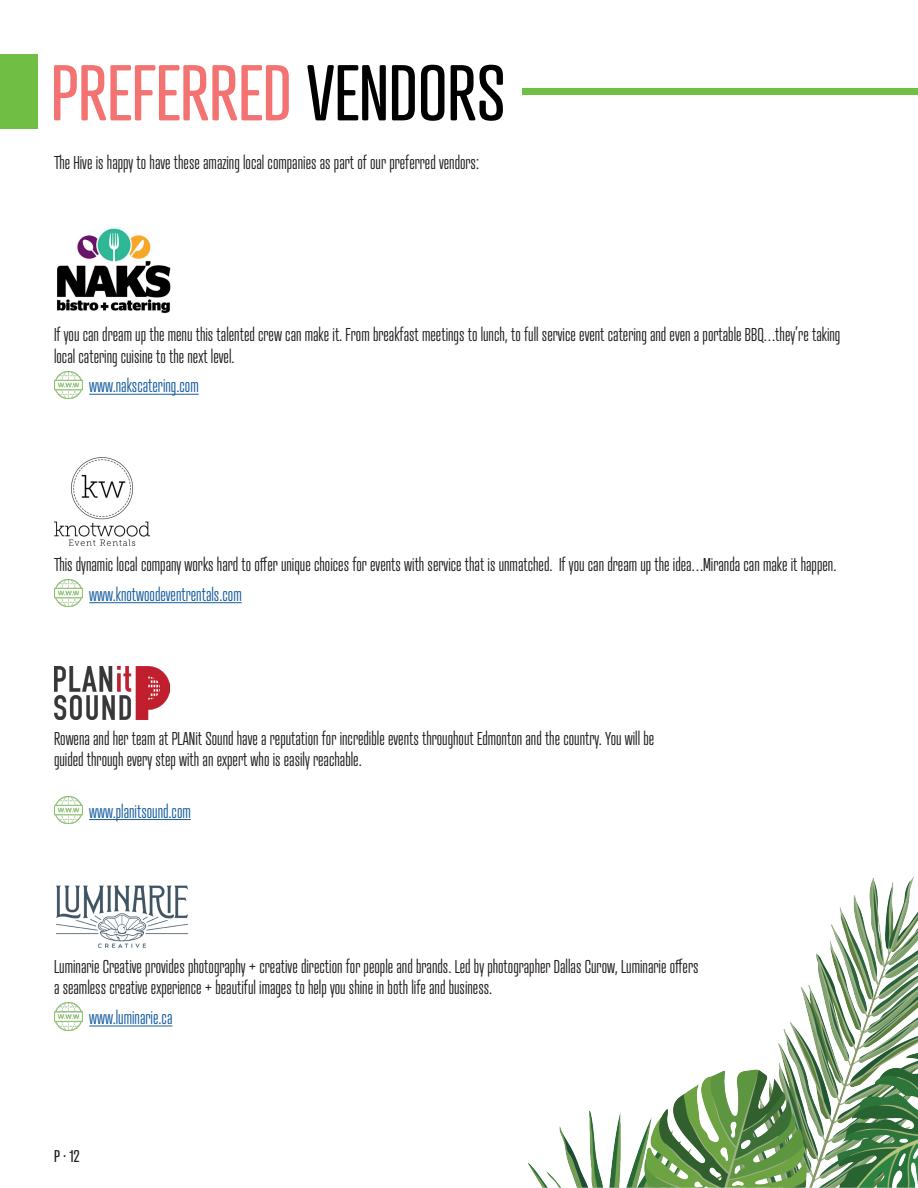
<style>
.page{position:relative;width:918px;height:1188px;background:#fff}
.page>*{position:absolute;margin:0;border:0;box-sizing:border-box;transform-origin:0 0}
.t1{font:76.35px "Atrament";color:#f27371}
.t2{font:300 18px/21.6px "Atrament";color:#231f20}
.t3{font:300 18px "Atrament";color:#175d9e}
.t4{font:16.5px "Atrament";color:#231f20}
.s1{color:#000}
</style>
<div class="page">
<div style="left:0;top:54px;width:38px;height:75px;background:#71be44"></div>
<hr style="left:89px;top:394px;width:110px;height:1px;background:#175d9e">
<hr style="left:89px;top:602px;width:153px;height:1px;background:#175d9e">
<img style="left:528px;top:876px;width:390px;height:312px">
<img style="left:57px;top:228px;width:114px;height:86px">
<img style="left:54px;top:457px;width:96px;height:89px">
<img style="left:54px;top:371px;width:28px;height:27px">
<img style="left:54px;top:580px;width:28px;height:27px">
<div style="left:523px;top:88px;width:395px;height:6px;background:#71be44"></div>
<hr style="left:89px;top:819px;width:102px;height:1px;background:#175d9e">
<img style="left:54px;top:666px;width:115px;height:54px">
<img style="left:54px;top:796px;width:28px;height:28px">
<hr style="left:89px;top:1026px;width:83px;height:1px;background:#175d9e">
<img style="left:56px;top:885px;width:133px;height:63px">
<img style="left:54px;top:1003px;width:28px;height:27px">
<p class="t1" style="left:51px;top:46px;width:456px">PREFERRED <span class="s1">VENDORS</span></p>
<p class="t2" style="left:54px;top:152px;width:427px">The Hive is happy to have these amazing local companies as part of our preferred vendors:</p>
<p class="t2" style="left:54px;top:324px;width:788px">If you can dream up the menu this talented crew can make it. From breakfast meetings to lunch, to full service event catering and even a portable BBQ…they’re taking local catering cuisine to the next level.</p>
<p class="t3" style="left:89px;top:375px;width:111px">www.nakscatering.com</p>
<p class="t2" style="left:54px;top:554px;width:784px">This dynamic local company works hard to offer unique choices for events with service that is unmatched. If you can dream up the idea…Miranda can make it happen.</p>
<p class="t3" style="left:89px;top:584px;width:154px">www.knotwoodeventrentals.com</p>
<p class="t2" style="left:54px;top:727px;width:602px">Rowena and her team at PLANit Sound have a reputation for incredible events throughout Edmonton and the country. You will be guided through every step with an expert who is easily reachable.</p>
<p class="t3" style="left:89px;top:801px;width:103px">www.planitsound.com</p>
<p class="t2" style="left:54px;top:956px;width:646px">Luminarie Creative provides photography + creative direction for people and brands. Led by photographer Dallas Curow, Luminarie offers a seamless creative experience + beautiful images to help you shine in both life and business.</p>
<p class="t3" style="left:89px;top:1007px;width:85px">www.luminarie.ca</p>
<p class="t4" style="left:54px;top:1146px;width:27px">P · 12</p>
</div>
